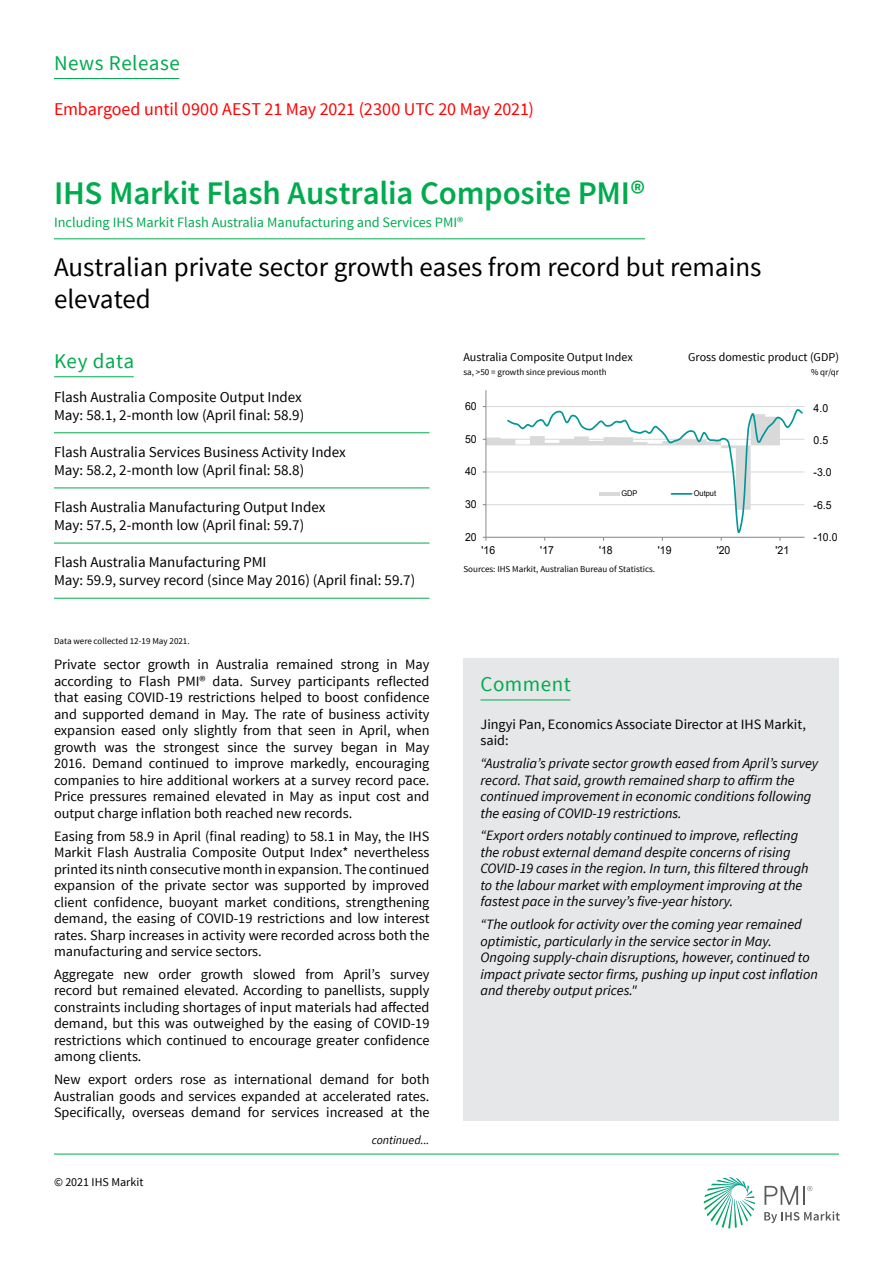
<style>
.page{position:relative;width:893px;height:1263px;background:#fff}
.page>*{position:absolute;margin:0;border:0;box-sizing:border-box;transform-origin:0 0}
.t1{font:33px "Source Sans Variable";letter-spacing:-.005em;color:#00ab4e}
.t2{font:27px/32.4px "Source Sans Pro";color:#000}
.t3{font:21px "Source Sans Pro";letter-spacing:.025em;color:#00ab4e}
.t4{font:18px "Source Sans Pro";letter-spacing:-.01em;color:#f00}
.t5{font:15px/18px "Source Sans Pro";color:#000}
.t6{font:14.25px/16.5px "Source Sans Pro";color:#000;text-align:justify}
.t7{font:italic 14.25px/16.5px "Source Sans Pro";color:#000}
.t8{font:14.25px "Source Sans Pro";color:#00ab4e}
.t9{font:12px "Source Sans Pro";color:#000}
.t10{font:italic 12px "Source Sans Pro";color:#000}
.t11{font:11.1px "Arial";color:#000;scale:.95 1}
.t12{font:9px "Source Sans Pro";color:#000}
.t13{font:7.8px "Arial";letter-spacing:.005em;color:#000;scale:.95 1}
</style>
<div class="page">
<hr style="left:54px;top:1154px;width:785px;height:1px;background:#00ab4e">
<svg style="left:704px;top:1177px;width:51px;height:51px"></svg>
<svg style="left:764px;top:1211px;width:76px;height:12px"></svg>
<svg style="left:764px;top:1186px;width:48px;height:19px"></svg>
<hr style="left:486px;top:390px;width:1px;height:147px;background:#868686">
<svg style="left:483px;top:406px;width:321px;height:135px"></svg>
<hr style="left:599px;top:492px;width:20px;height:4px;background:#d9d9d9">
<hr style="left:671px;top:493px;width:21px;height:2px;background:#009697">
<hr style="left:54px;top:376px;width:80px;height:1px;background:#00ab4e">
<hr style="left:54px;top:78px;width:125px;height:1px;background:#00ab4e">
<hr style="left:54px;top:238px;width:591px;height:1px;background:#00ab4e">
<hr style="left:54px;top:432px;width:375px;height:1px;background:#00ab4e">
<hr style="left:54px;top:488px;width:375px;height:1px;background:#00ab4e">
<hr style="left:54px;top:543px;width:375px;height:1px;background:#00ab4e">
<hr style="left:54px;top:598px;width:375px;height:1px;background:#00ab4e">
<div style="left:463px;top:658px;width:376px;height:60px;background:#e6e7e8"></div>
<hr style="left:480px;top:700px;width:90px;height:1px;background:#00ab4e">
<div style="left:463px;top:718px;width:376px;height:402px;background:#e6e7e8"></div>
<h3 class="t3" style="left:54px;top:50px;width:127px">News Release</h3>
<p class="t4" style="left:54px;top:98px;width:481px">Embargoed until 0900 AEST 21 May 2021 (2300 UTC 20 May 2021)</p>
<h1 class="t1" style="left:54px;top:174px;width:592px">IHS Markit Flash Australia Composite PMI®</h1>
<p class="t8" style="left:54px;top:213px;width:411px">Including IHS Markit Flash Australia Manufacturing and Services PMI®</p>
<h2 class="t2" style="left:54px;top:251px;width:709px">Australian private sector growth eases from record but remains elevated</h2>
<h3 class="t3" style="left:54px;top:348px;width:82px">Key data</h3>
<p class="t5" style="left:54px;top:388px;width:252px">Flash Australia Composite Output Index<br>May: 58.1, 2-month low (April final: 58.9)</p>
<p class="t5" style="left:54px;top:443px;width:293px">Flash Australia Services Business Activity Index<br>May: 58.2, 2-month low (April final: 58.8)</p>
<p class="t5" style="left:54px;top:498px;width:273px">Flash Australia Manufacturing Output Index<br>May: 57.5, 2-month low (April final: 59.7)</p>
<p class="t5" style="left:54px;top:553px;width:363px">Flash Australia Manufacturing PMI<br>May: 59.9, survey record (since May 2016) (April final: 59.7)</p>
<p class="t12" style="left:54px;top:635px;width:137px">Data were collected 12-19 May 2021.</p>
<p class="t6" style="left:54px;top:656px;width:377px">Private sector growth in Australia remained strong in May according to Flash PMI® data. Survey participants reflected that easing COVID-19 restrictions helped to boost confidence and supported demand in May. The rate of business activity expansion eased only slightly from that seen in April, when growth was the strongest since the survey began in May 2016. Demand continued to improve markedly, encouraging companies to hire additional workers at a survey record pace.<br>Price pressures remained elevated in May as input cost and output charge inflation both reached new records.</p>
<p class="t6" style="left:54px;top:828px;width:377px">Easing from 58.9 in April (final reading) to 58.1 in May, the IHS Markit Flash Australia Composite Output Index* nevertheless printed its ninth consecutive month in expansion. The continued expansion of the private sector was supported by improved client confidence, buoyant market conditions, strengthening demand, the easing of COVID-19 restrictions and low interest rates. Sharp increases in activity were recorded across both the manufacturing and service sectors.</p>
<p class="t6" style="left:54px;top:966px;width:377px">Aggregate new order growth slowed from April’s survey record but remained elevated. According to panellists, supply constraints including shortages of input materials had affected demand, but this was outweighed by the easing of COVID-19 restrictions which continued to encourage greater confidence among clients.</p>
<p class="t6" style="left:54px;top:1071px;width:377px">New export orders rose as international demand for both Australian goods and services expanded at accelerated rates.<br>Specifically, overseas demand for services increased at the</p>
<p class="t9" style="left:54px;top:1175px;width:91px">© 2021 IHS Markit</p>
<p class="t10" style="left:372px;top:1133px;width:59px">continued...</p>
<p class="t9" style="left:463px;top:350px;width:171px">Australia Composite Output Index</p>
<p class="t12" style="left:463px;top:366px;width:145px">sa, &gt;50 = growth since previous month</p>
<p class="t9" style="left:688px;top:350px;width:152px">Gross domestic product (GDP)</p>
<p class="t12" style="left:811px;top:366px;width:29px">% qr/qr</p>
<p class="t11" style="left:465px;top:398px;width:14px">60</p>
<p class="t11" style="left:813px;top:401px;width:17px">4.0</p>
<p class="t11" style="left:465px;top:431px;width:14px">50</p>
<p class="t11" style="left:813px;top:433px;width:17px">0.5</p>
<p class="t11" style="left:465px;top:464px;width:14px">40</p>
<p class="t11" style="left:813px;top:465px;width:21px">-3.0</p>
<p class="t11" style="left:465px;top:496px;width:14px">30</p>
<p class="t11" style="left:465px;top:529px;width:14px">20</p>
<p class="t13" style="left:621px;top:488px;width:19px">GDP</p>
<p class="t13" style="left:694px;top:488px;width:25px">Output</p>
<p class="t11" style="left:481px;top:542px;width:16px">'16</p>
<p class="t11" style="left:540px;top:542px;width:16px">'17</p>
<p class="t11" style="left:599px;top:542px;width:16px">'18</p>
<p class="t11" style="left:658px;top:542px;width:16px">'19</p>
<p class="t11" style="left:717px;top:542px;width:16px">'20</p>
<p class="t11" style="left:776px;top:542px;width:16px">'21</p>
<p class="t12" style="left:463px;top:564px;width:193px">Sources: IHS Markit, Australian Bureau of Statistics.</p>
<p class="t11" style="left:813px;top:497px;width:21px">-6.5</p>
<p class="t11" style="left:813px;top:529px;width:27px">-10.0</p>
<h3 class="t3" style="left:480px;top:671px;width:92px">Comment</h3>
<p class="t6" style="left:480px;top:716px;width:327px">Jingyi Pan, Economics Associate Director at IHS Markit, said:</p>
<p class="t7" style="left:480px;top:755px;width:339px">“Australia’s private sector growth eased from April’s survey record. That said, growth remained sharp to affirm the continued improvement in economic conditions following the easing of COVID-19 restrictions.</p>
<p class="t7" style="left:480px;top:827px;width:330px">“Export orders notably continued to improve, reflecting the robust external demand despite concerns of rising COVID-19 cases in the region. In turn, this filtered through to the labour market with employment improving at the fastest pace in the survey’s five-year history.</p>
<p class="t7" style="left:480px;top:916px;width:339px">“The outlook for activity over the coming year remained optimistic, particularly in the service sector in May.<br>Ongoing supply-chain disruptions, however, continued to impact private sector firms, pushing up input cost inflation and thereby output prices."</p>
</div>
